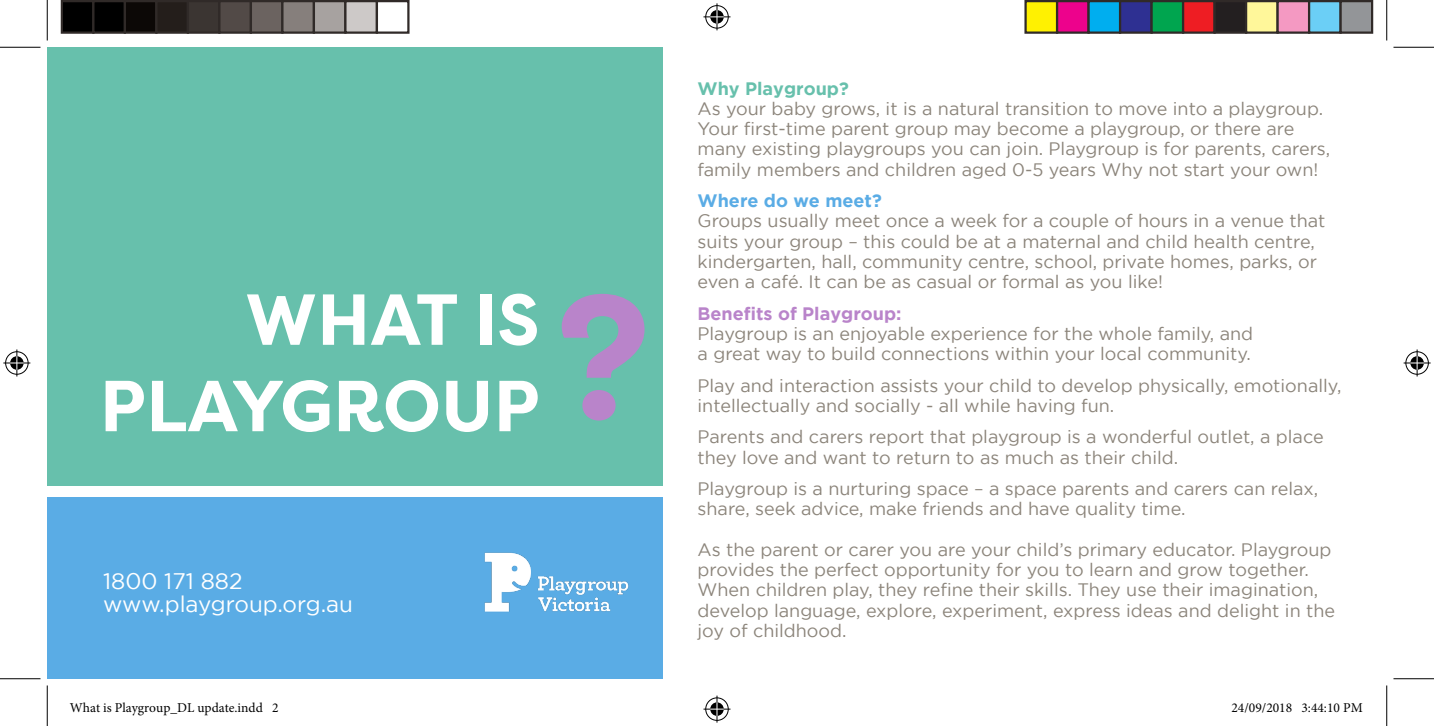
<style>
.page{position:relative;width:1434px;height:726px;background:#fff}
.page>*{position:absolute;margin:0;border:0;box-sizing:border-box;transform-origin:0 0}
.t1{font:700 175.5px "Filson Pro";color:#b984ca}
.t2{font:700 72px "Filson Pro";color:#fff}
.t3{font:22.5px "Gotham";color:#fff}
.t4{font:18px/20.2px "Gotham";color:#8c857b}
.t5{font:700 18px "Gotham";color:#b984ca}
.t6{font:700 18px "Gotham";color:#5aace5}
.t7{font:700 18px "Gotham";color:#67c0ac}
.t8{font:13.5px "Minion Pro";color:#000}
</style>
<div class="page">
<div style="left:47px;top:47px;width:616px;height:439px;background:#67c0ac"></div>
<div style="left:47px;top:497px;width:616px;height:182px;background:#5aace5"></div>
<img style="left:484px;top:552px;width:145px;height:60px">
<hr style="left:0;top:47px;width:40px;height:1px;background:#000">
<hr style="left:1393px;top:47px;width:41px;height:1px;background:#000">
<hr style="left:0;top:678px;width:40px;height:1px;background:#000">
<hr style="left:1393px;top:678px;width:41px;height:1px;background:#000">
<hr style="left:47px;top:0;width:1px;height:41px;background:#000">
<hr style="left:47px;top:685px;width:1px;height:41px;background:#000">
<hr style="left:1386px;top:0;width:1px;height:41px;background:#000">
<hr style="left:1386px;top:685px;width:1px;height:41px;background:#000">
<svg style="left:703px;top:3px;width:27px;height:27px"></svg>
<svg style="left:703px;top:696px;width:27px;height:27px"></svg>
<svg style="left:3px;top:349px;width:27px;height:27px"></svg>
<svg style="left:1403px;top:349px;width:27px;height:27px"></svg>
<div style="left:62px;top:1px;width:31px;height:32px;background:#000"></div>
<div style="left:61px;top:0;width:33px;height:34px;border:2px solid #302a28"></div>
<div style="left:93px;top:1px;width:32px;height:32px;background:#000"></div>
<div style="left:92px;top:0;width:34px;height:34px;border:2px solid #302a28"></div>
<div style="left:125px;top:1px;width:31px;height:32px;background:#0c0806"></div>
<div style="left:124px;top:0;width:34px;height:34px;border:2px solid #302a28"></div>
<div style="left:156px;top:1px;width:32px;height:32px;background:#241e1b"></div>
<div style="left:155px;top:0;width:34px;height:34px;border:2px solid #302a28"></div>
<div style="left:188px;top:1px;width:31px;height:32px;background:#3b3532"></div>
<div style="left:187px;top:0;width:33px;height:34px;border:2px solid #302a28"></div>
<div style="left:219px;top:1px;width:32px;height:32px;background:#524a47"></div>
<div style="left:218px;top:0;width:34px;height:34px;border:2px solid #302a28"></div>
<div style="left:251px;top:1px;width:31px;height:32px;background:#6b6360"></div>
<div style="left:250px;top:0;width:34px;height:34px;border:2px solid #302a28"></div>
<div style="left:282px;top:1px;width:32px;height:32px;background:#867f7c"></div>
<div style="left:281px;top:0;width:34px;height:34px;border:2px solid #302a28"></div>
<div style="left:314px;top:1px;width:31px;height:32px;background:#a7a2a0"></div>
<div style="left:313px;top:0;width:33px;height:34px;border:2px solid #302a28"></div>
<div style="left:345px;top:1px;width:32px;height:32px;background:#cdc9c8"></div>
<div style="left:344px;top:0;width:34px;height:34px;border:2px solid #302a28"></div>
<div style="left:376px;top:0;width:34px;height:34px;border:2px solid #302a28"></div>
<div style="left:1025px;top:1px;width:32px;height:32px;background:#fff101"></div>
<div style="left:1024px;top:0;width:34px;height:34px;border:2px solid #302a28"></div>
<div style="left:1057px;top:1px;width:31px;height:32px;background:#ed028c"></div>
<div style="left:1056px;top:0;width:34px;height:34px;border:2px solid #302a28"></div>
<div style="left:1088px;top:1px;width:32px;height:32px;background:#00aeef"></div>
<div style="left:1087px;top:0;width:34px;height:34px;border:2px solid #302a28"></div>
<div style="left:1120px;top:1px;width:31px;height:32px;background:#2e3092"></div>
<div style="left:1119px;top:0;width:34px;height:34px;border:2px solid #302a28"></div>
<div style="left:1151px;top:1px;width:32px;height:32px;background:#00a54f"></div>
<div style="left:1150px;top:0;width:34px;height:34px;border:2px solid #302a28"></div>
<div style="left:1183px;top:1px;width:31px;height:32px;background:#ee1d23"></div>
<div style="left:1182px;top:0;width:34px;height:34px;border:2px solid #302a28"></div>
<div style="left:1214px;top:1px;width:32px;height:32px;background:#231f20"></div>
<div style="left:1213px;top:0;width:34px;height:34px;border:2px solid #302a28"></div>
<div style="left:1246px;top:1px;width:31px;height:32px;background:#fff79a"></div>
<div style="left:1245px;top:0;width:34px;height:34px;border:2px solid #302a28"></div>
<div style="left:1277px;top:1px;width:32px;height:32px;background:#f499c2"></div>
<div style="left:1276px;top:0;width:34px;height:34px;border:2px solid #302a28"></div>
<div style="left:1309px;top:1px;width:31px;height:32px;background:#6bcff6"></div>
<div style="left:1308px;top:0;width:34px;height:34px;border:2px solid #302a28"></div>
<div style="left:1340px;top:1px;width:32px;height:32px;background:#939598"></div>
<div style="left:1339px;top:0;width:34px;height:34px;border:2px solid #302a28"></div>
<p class="t2" style="left:245px;top:274px;width:296px">WHAT IS</p>
<p class="t2" style="left:100px;top:361px;width:442px">PLAYGROUP</p>
<p class="t1" style="left:556px;top:246px;width:96px">?</p>
<p class="t3" style="left:103px;top:569px;width:141px">1800 171 882</p>
<p class="t3" style="left:103px;top:591px;width:252px">www.playgroup.org.au</p>
<p class="t7" style="left:698px;top:78px;width:153px">Why Playgroup?</p>
<p class="t4" style="left:698px;top:98px;width:627px">As your baby grows, it is a natural transition to move into a playgroup.</p>
<p class="t4" style="left:698px;top:118px;width:634px">Your first-time parent group may become a playgroup, or there are many existing playgroups you can join. Playgroup is for parents, carers, family members and children aged 0-5 years Why not start your own!</p>
<p class="t6" style="left:698px;top:190px;width:186px">Where do we meet?</p>
<p class="t4" style="left:698px;top:211px;width:629px">Groups usually meet once a week for a couple of hours in a venue that suits your group – this could be at a maternal and child health centre, kindergarten, hall, community centre, school, private homes, parks, or even a café. It can be as casual or formal as you like!</p>
<p class="t5" style="left:698px;top:303px;width:205px">Benefits of Playgroup:</p>
<p class="t4" style="left:698px;top:323px;width:557px">Playgroup is an enjoyable experience for the whole family, and a great way to build connections within your local community.</p>
<p class="t4" style="left:698px;top:375px;width:645px">Play and interaction assists your child to develop physically, emotionally, intellectually and socially - all while having fun.</p>
<p class="t4" style="left:698px;top:427px;width:628px">Parents and carers report that playgroup is a wonderful outlet, a place they love and want to return to as much as their child.</p>
<p class="t4" style="left:698px;top:478px;width:622px">Playgroup is a nurturing space – a space parents and carers can relax, share, seek advice, make friends and have quality time.</p>
<p class="t4" style="left:698px;top:539px;width:639px">As the parent or carer you are your child’s primary educator. Playgroup provides the perfect opportunity for you to learn and grow together.<br>When children play, they refine their skills. They use their imagination, develop language, explore, experiment, express ideas and delight in the joy of childhood.</p>
<p class="t8" style="left:70px;top:699px;width:210px">What is Playgroup_DL update.indd 2</p>
<p class="t8" style="left:1231px;top:699px;width:133px">24/09/2018 3:44:10 PM</p>
</div>
